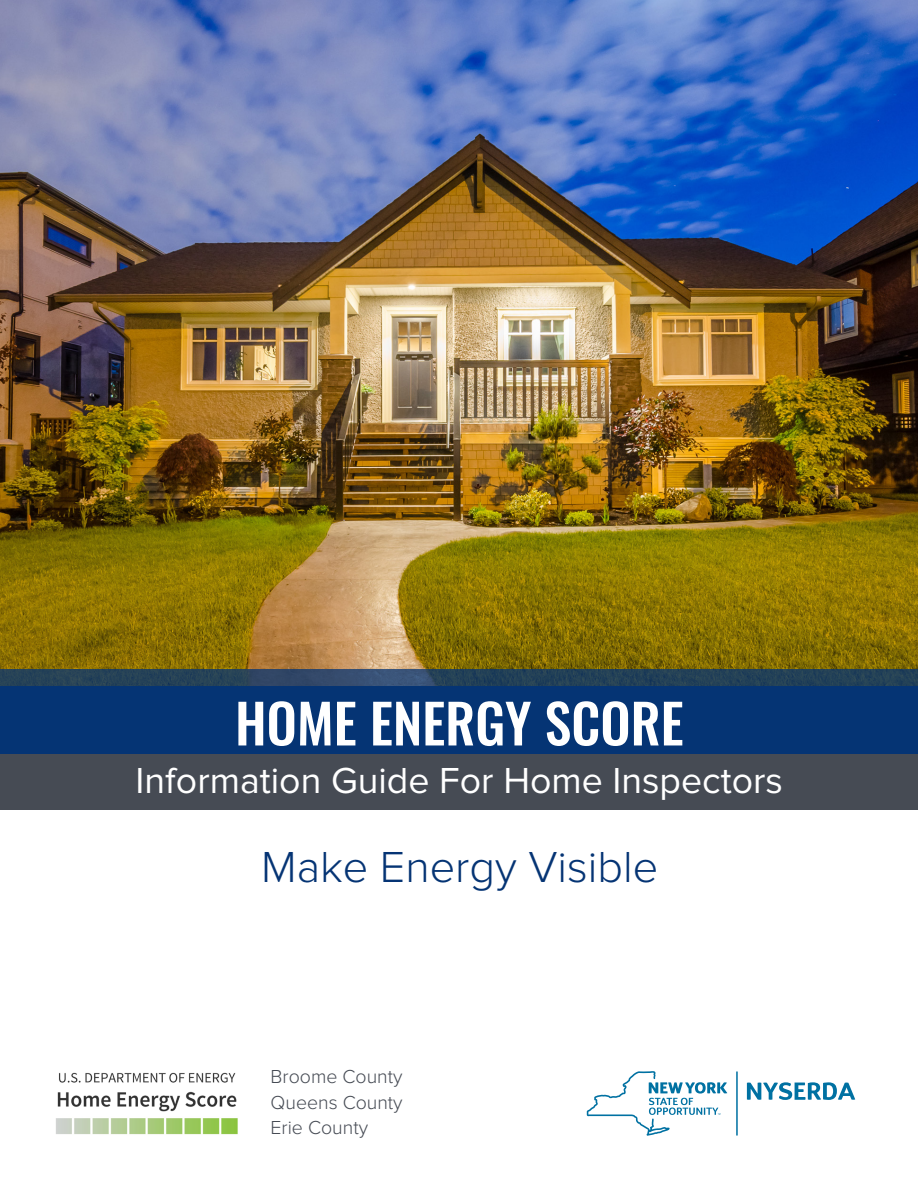
<style>
.page{position:relative;width:918px;height:1188px;background:#fff}
.page>*{position:absolute;margin:0;border:0;box-sizing:border-box;transform-origin:0 0}
.t1{font:500 54px "Oswald";color:#fff}
.t2{font:300 45px "Proxima Nova";color:#053474}
.t3{font:37.5px "Proxima Nova";color:#fff}
.t4{font:300 19.5px "Proxima Nova";color:#464b54}
</style>
<div class="page">
<img style="left:0;top:0;width:918px;height:670px">
<img style="left:56px;top:1072px;width:182px;height:63px">
<svg style="left:747px;top:1082px;width:108px;height:18px"></svg>
<hr style="left:736px;top:1071px;width:2px;height:65px;background:#0071a2">
<svg style="left:587px;top:1071px;width:140px;height:65px"></svg>
<svg style="left:0;top:670px;width:918px;height:17px;background:#25425d"></svg>
<div style="left:0;top:687px;width:918px;height:122px;background:#053474"></div>
<div style="left:0;top:754px;width:918px;height:55px;background:#464b54"></div>
<p class="t1" style="left:235px;top:686px;width:450px">HOME ENERGY SCORE</p>
<p class="t3" style="left:136px;top:759px;width:649px">Information Guide For Home Inspectors</p>
<p class="t2" style="left:261px;top:841px;width:399px">Make Energy Visible</p>
<p class="t4" style="left:271px;top:1065px;width:133px">Broome County</p>
<p class="t4" style="left:271px;top:1091px;width:134px">Queens County</p>
<p class="t4" style="left:271px;top:1116px;width:99px">Erie County</p>
</div>
